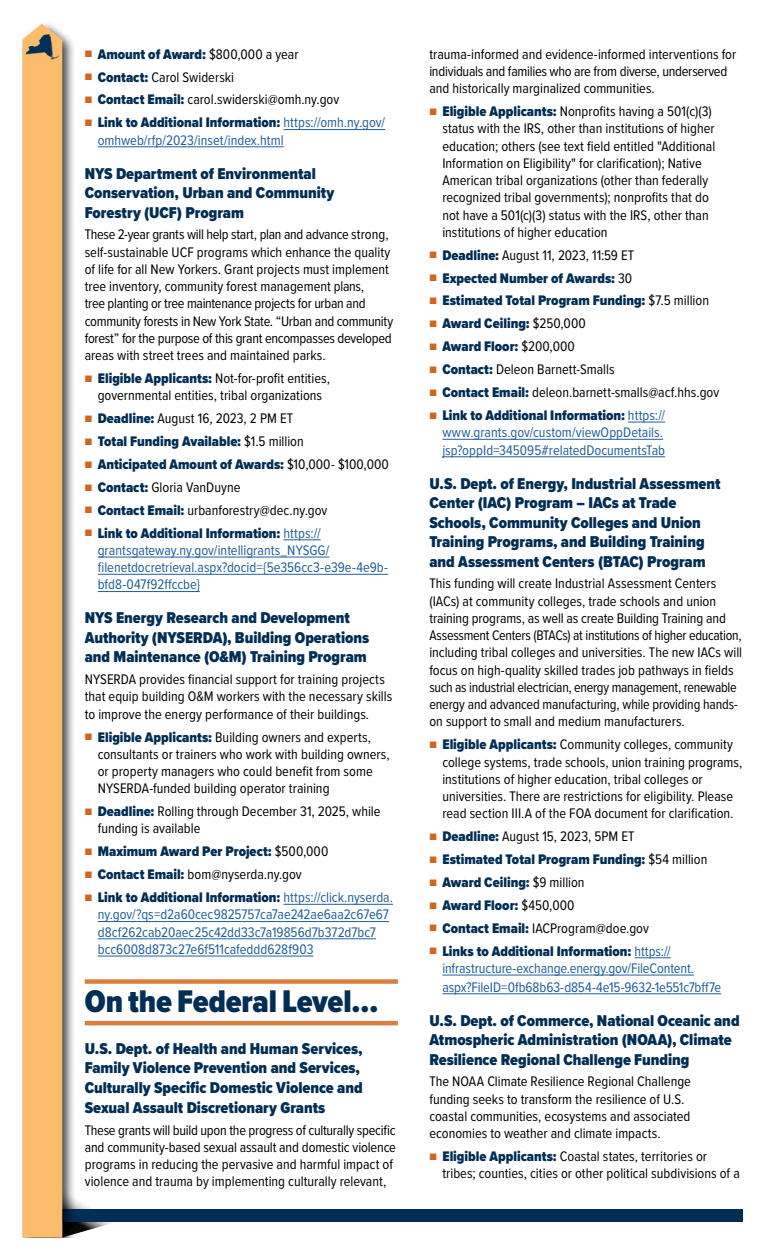
<style>
.page{position:relative;width:765px;height:1260px;background:#fff}
.page>*{position:absolute;margin:0;border:0;box-sizing:border-box;transform-origin:0 0}
.t1{font:900 32.5px "Proxima Nova Cond";letter-spacing:-.005em;color:#002e55}
.t2{font:900 16.25px/19.5px "Proxima Nova Cond";color:#002e55}
.t3{font:14.38px/17.2px "Proxima Nova Cond";color:#000}
.t4{font:14.38px/17.2px "Proxima Nova Cond";color:#215e9e}
.t5{font:900 14.38px "Proxima Nova Cond";color:#002e55}
.s1{font-weight:400;font-size:11.25px;color:#d1651b}
.s2{font-weight:400;color:#000}
.s3{font-size:11.25px;color:#d1651b}
.s4{font-weight:900;color:#002e55}
</style>
<div class="page">
<svg style="left:76px;top:1200px;width:44px;height:34px"></svg>
<div style="left:37px;top:1210px;width:705px;height:12px;background:#002e55"></div>
<div style="left:22px;top:22px;width:54px;height:1216px;background:#000;opacity:.75"></div>
<svg style="left:22px;top:24px;width:40px;height:1213px;fill:#fcbc6d"></svg>
<svg style="left:41px;top:34px;width:9px;height:4px"></svg>
<hr style="left:283px;top:129px;width:102px;height:1px;background:#215e9e">
<hr style="left:98px;top:146px;width:186px;height:1px;background:#215e9e">
<hr style="left:283px;top:539px;width:38px;height:1px;background:#215e9e">
<hr style="left:98px;top:557px;width:231px;height:1px;background:#215e9e">
<hr style="left:98px;top:574px;width:290px;height:1px;background:#215e9e">
<hr style="left:98px;top:591px;width:102px;height:1px;background:#215e9e">
<hr style="left:283px;top:904px;width:110px;height:1px;background:#215e9e">
<hr style="left:98px;top:921px;width:291px;height:1px;background:#215e9e">
<hr style="left:98px;top:938px;width:278px;height:1px;background:#215e9e">
<hr style="left:98px;top:956px;width:216px;height:1px;background:#215e9e">
<div style="left:85px;top:979px;width:313px;height:5px;background:#da7e3f"></div>
<hr style="left:85px;top:1021px;width:313px;height:4px;background:#da7e3f">
<hr style="left:628px;top:422px;width:37px;height:1px;background:#215e9e">
<hr style="left:442px;top:439px;width:221px;height:1px;background:#215e9e">
<hr style="left:442px;top:456px;width:223px;height:1px;background:#215e9e">
<hr style="left:635px;top:957px;width:36px;height:1px;background:#215e9e">
<hr style="left:442px;top:975px;width:252px;height:1px;background:#215e9e">
<hr style="left:442px;top:993px;width:279px;height:1px;background:#215e9e">
<p class="t5" style="left:85px;top:43px;width:215px"><span class="s1">■</span> Amount of Award: <span class="s2">$800,000 a year</span></p>
<p class="t3" style="left:85px;top:68px;width:151px"><span class="s3">■</span> <span class="s4">Contact:</span> Carol Swiderski</p>
<p class="t3" style="left:85px;top:90px;width:256px"><span class="s3">■</span> <span class="s4">Contact Email:</span> carol.swiderski@omh.ny.gov</p>
<p class="t4" style="left:98px;top:113px;width:289px;text-indent:-13px"><span class="s3">■</span> <span class="s4">Link to Additional Information:</span> https://omh.ny.gov/ omhweb/rfp/2023/inset/index.html</p>
<p class="t2" style="left:85px;top:163px;width:251px">NYS Department of Environmental<br>Conservation, Urban and Community<br>Forestry (UCF) Program</p>
<p class="t3" style="left:85px;top:225px;width:310px">These 2-year grants will help start, plan and advance strong, self-sustainable UCF programs which enhance the quality of life for all New Yorkers. Grant projects must implement tree inventory, community forest management plans,<br>tree planting or tree maintenance projects for urban and community forests in New York State. “Urban and community forest” for the purpose of this grant encompasses developed areas with street trees and maintained parks.</p>
<p class="t3" style="left:85px;top:369px;width:247px;text-align:center"><span class="s3">■</span> <span class="s4">Eligible Applicants:</span> Not-for-profit entities, governmental entities, tribal organizations</p>
<p class="t3" style="left:85px;top:409px;width:210px"><span class="s3">■</span> <span class="s4">Deadline:</span> August 16, 2023, 2 PM ET</p>
<p class="t5" style="left:85px;top:431px;width:221px"><span class="s1">■</span> Total Funding Available: <span class="s2">$1.5 million</span></p>
<p class="t5" style="left:85px;top:454px;width:306px"><span class="s1">■</span> Anticipated Amount of Awards: <span class="s2">$10,000- $100,000</span></p>
<p class="t3" style="left:85px;top:478px;width:157px"><span class="s3">■</span> <span class="s4">Contact:</span> Gloria VanDuyne</p>
<p class="t3" style="left:85px;top:501px;width:244px"><span class="s3">■</span> <span class="s4">Contact Email:</span> urbanforestry@dec.ny.gov</p>
<p class="t4" style="left:98px;top:524px;width:292px;text-indent:-13px"><span class="s3">■</span> <span class="s4">Link to Additional Information:</span> https:// grantsgateway.ny.gov/intelligrants_NYSGG/ filenetdocretrieval.aspx?docid={5e356cc3-e39e-4e9b&shy;bfd8-047f92ffccbe}</p>
<p class="t2" style="left:85px;top:608px;width:286px">NYS Energy Research and Development<br>Authority (NYSERDA), Building Operations and Maintenance (O&amp;M) Training Program</p>
<p class="t3" style="left:85px;top:670px;width:309px">NYSERDA provides financial support for training projects that equip building O&amp;M workers with the necessary skills to improve the energy performance of their buildings.</p>
<p class="t3" style="left:98px;top:728px;width:293px;text-indent:-13px"><span class="s3">■</span> <span class="s4">Eligible Applicants:</span> Building owners and experts, consultants or trainers who work with building owners, or property managers who could benefit from some NYSERDA-funded building operator training</p>
<p class="t3" style="left:98px;top:802px;width:284px;text-indent:-13px"><span class="s3">■</span> <span class="s4">Deadline:</span> Rolling through December 31, 2025, while funding is available</p>
<p class="t5" style="left:85px;top:841px;width:245px"><span class="s1">■</span> Maximum Award Per Project: <span class="s2">$500,000</span></p>
<p class="t3" style="left:85px;top:865px;width:219px"><span class="s3">■</span> <span class="s4">Contact Email:</span> bom@nyserda.ny.gov</p>
<p class="t4" style="left:98px;top:888px;width:297px;text-indent:-13px"><span class="s3">■</span> <span class="s4">Link to Additional Information:</span> https://click.nyserda. ny.gov/?qs=d2a60cec9825757ca7ae242ae6aa2c67e67 d8cf262cab20aec25c42dd33c7a19856d7b372d7bc7 bcc6008d873c27e6f511cafeddd628f903</p>
<h1 class="t1" style="left:85px;top:977px;width:295px">On the Federal Level…</h1>
<p class="t2" style="left:85px;top:1039px;width:279px">U.S. Dept. of Health and Human Services, Family Violence Prevention and Services, Culturally Specific Domestic Violence and Sexual Assault Discretionary Grants</p>
<p class="t3" style="left:85px;top:1121px;width:313px">These grants will build upon the progress of culturally specific and community-based sexual assault and domestic violence programs in reducing the pervasive and harmful impact of violence and trauma by implementing culturally relevant,</p>
<p class="t3" style="left:429px;top:45px;width:308px">trauma-informed and evidence-informed interventions for individuals and families who are from diverse, underserved and historically marginalized communities.</p>
<p class="t3" style="left:442px;top:102px;width:274px;text-indent:-13px"><span class="s3">■</span> <span class="s4">Eligible Applicants:</span> Nonprofits having a 501(c)(3) status with the IRS, other than institutions of higher education; others (see text field entitled "Additional Information on Eligibility" for clarification); Native American tribal organizations (other than federally recognized tribal governments); nonprofits that do not have a 501(c)(3) status with the IRS, other than institutions of higher education</p>
<p class="t3" style="left:429px;top:246px;width:206px"><span class="s3">■</span> <span class="s4">Deadline:</span> August 11, 2023, 11:59 ET</p>
<p class="t5" style="left:429px;top:267px;width:204px"><span class="s1">■</span> Expected Number of Awards: <span class="s2">30</span></p>
<p class="t5" style="left:429px;top:290px;width:281px"><span class="s1">■</span> Estimated Total Program Funding: <span class="s2">$7.5 million</span></p>
<p class="t5" style="left:429px;top:313px;width:158px"><span class="s1">■</span> Award Ceiling: <span class="s2">$250,000</span></p>
<p class="t5" style="left:429px;top:336px;width:147px"><span class="s1">■</span> Award Floor: <span class="s2">$200,000</span></p>
<p class="t3" style="left:429px;top:360px;width:187px"><span class="s3">■</span> <span class="s4">Contact:</span> Deleon Barnett-Smalls</p>
<p class="t3" style="left:429px;top:383px;width:291px"><span class="s3">■</span> <span class="s4">Contact Email:</span> deleon.barnett-smalls@acf.hhs.gov</p>
<p class="t4" style="left:442px;top:406px;width:224px;text-indent:-13px"><span class="s3">■</span> <span class="s4">Link to Additional Information:</span> https:// www.grants.gov/custom/viewOppDetails. jsp?oppId=345095#relatedDocumentsTab</p>
<p class="t2" style="left:429px;top:473px;width:293px">U.S. Dept. of Energy, Industrial Assessment Center (IAC) Program – IACs at Trade Schools, Community Colleges and Union Training Programs, and Building Training and Assessment Centers (BTAC) Program</p>
<p class="t3" style="left:429px;top:574px;width:314px">This funding will create Industrial Assessment Centers (IACs) at community colleges, trade schools and union training programs, as well as create Building Training and Assessment Centers (BTACs) at institutions of higher education, including tribal colleges and universities. The new IACs will focus on high-quality skilled trades job pathways in fields such as industrial electrician, energy management, renewable energy and advanced manufacturing, while providing hands&shy;on support to small and medium manufacturers.</p>
<p class="t3" style="left:442px;top:735px;width:302px;text-indent:-13px"><span class="s3">■</span> <span class="s4">Eligible Applicants:</span> Community colleges, community college systems, trade schools, union training programs, institutions of higher education, tribal colleges or universities. There are restrictions for eligibility. Please read section III.A of the FOA document for clarification.</p>
<p class="t3" style="left:429px;top:827px;width:207px"><span class="s3">■</span> <span class="s4">Deadline:</span> August 15, 2023, 5PM ET</p>
<p class="t5" style="left:429px;top:849px;width:280px"><span class="s1">■</span> Estimated Total Program Funding: <span class="s2">$54 million</span></p>
<p class="t5" style="left:429px;top:872px;width:157px"><span class="s1">■</span> Award Ceiling: <span class="s2">$9 million</span></p>
<p class="t5" style="left:429px;top:894px;width:147px"><span class="s1">■</span> Award Floor: <span class="s2">$450,000</span></p>
<p class="t3" style="left:429px;top:919px;width:221px"><span class="s3">■</span> <span class="s4">Contact Email:</span> IACProgram@doe.gov</p>
<p class="t4" style="left:442px;top:942px;width:253px;text-indent:-13px"><span class="s3">■</span> <span class="s4">Links to Additional Information:</span> https:// infrastructure-exchange.energy.gov/FileContent.</p>
<p class="t4" style="left:442px;top:978px;width:280px">aspx?FileID=0fb68b63-d854-4e15-9632-1e551c7bff7e</p>
<p class="t2" style="left:429px;top:1010px;width:312px">U.S. Dept. of Commerce, National Oceanic and<br>Atmospheric Administration (NOAA), Climate<br>Resilience Regional Challenge Funding</p>
<p class="t3" style="left:429px;top:1072px;width:263px">The NOAA Climate Resilience Regional Challenge funding seeks to transform the resilience of U.S. coastal communities, ecosystems and associated economies to weather and climate impacts.</p>
<p class="t3" style="left:442px;top:1147px;width:299px;text-indent:-13px"><span class="s3">■</span> <span class="s4">Eligible Applicants:</span> Coastal states, territories or tribes; counties, cities or other political subdivisions of a</p>
</div>
